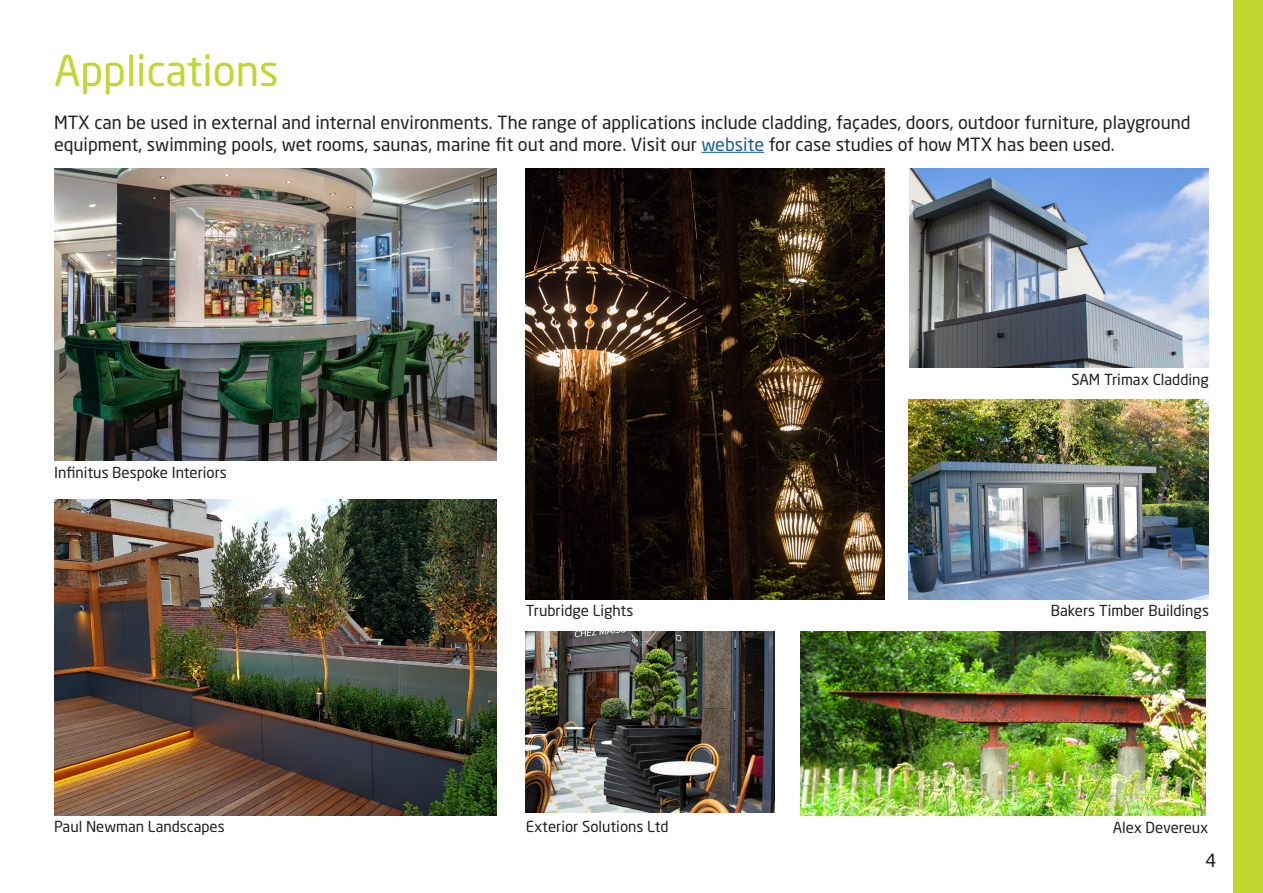
<style>
.page{position:relative;width:1263px;height:893px;background:#fff}
.page>*{position:absolute;margin:0;border:0;box-sizing:border-box;transform-origin:0 0}
.Paragraph_Style_2{font:42px "Neo Sans W1 G";color:#c1d72f}
.Paragraph_Style_1{font:18px/21.6px "Neo Sans W1 G";color:#231f20}
.t1{font:15px "Neo Sans W1 G";color:#231f20}
.s1{color:#175d9e}
</style>
<div class="page">
<div style="left:1233px;top:0;width:30px;height:893px;background:#c1d72f"></div>
<hr style="left:701px;top:152px;width:63px;height:1px;background:#175d9e">
<img style="left:909px;top:168px;width:300px;height:200px">
<img style="left:908px;top:400px;width:300px;height:199px">
<img style="left:54px;top:500px;width:442px;height:315px">
<img style="left:54px;top:168px;width:442px;height:292px">
<img style="left:526px;top:168px;width:359px;height:431px">
<img style="left:801px;top:631px;width:404px;height:184px">
<img style="left:526px;top:631px;width:248px;height:181px">
<p class="Paragraph_Style_2" style="left:54px;top:45px;width:226px">Applications</p>
<p class="Paragraph_Style_1" style="left:54px;top:112px;width:1138px">MTX can be used in external and internal environments. The range of applications include cladding, façades, doors, outdoor furniture, playground equipment, swimming pools, wet rooms, saunas, marine fit out and more. Visit our <span class="s1">website</span> for case studies of how MTX has been used.</p>
<p class="t1" style="left:54px;top:463px;width:174px">Infinitus Bespoke Interiors</p>
<p class="t1" style="left:54px;top:817px;width:172px">Paul Newman Landscapes</p>
<p class="t1" style="left:1071px;top:370px;width:139px">SAM Trimax Cladding</p>
<p class="t1" style="left:526px;top:602px;width:109px">Trubridge Lights</p>
<p class="t1" style="left:1051px;top:602px;width:160px">Bakers Timber Buildings</p>
<p class="t1" style="left:526px;top:817px;width:144px">Exterior Solutions Ltd</p>
<p class="t1" style="left:1113px;top:818px;width:97px">Alex Devereux</p>
<p class="Paragraph_Style_1" style="left:1205px;top:849px;width:12px">4</p>
</div>
